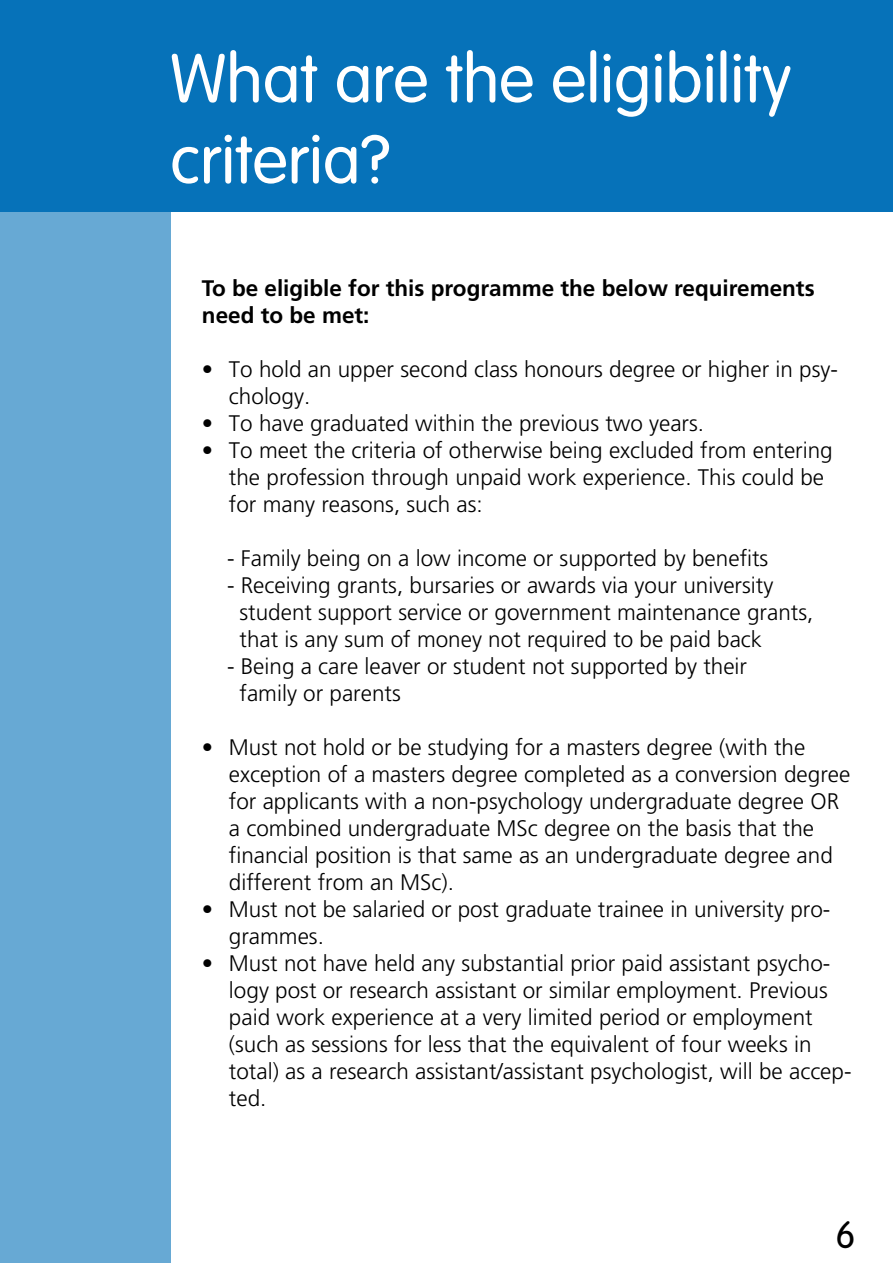
<style>
.page{position:relative;width:893px;height:1263px;background:#fff}
.page>*{position:absolute;margin:0;border:0;box-sizing:border-box;transform-origin:0 0}
.t1{font:300 67.5px/81px "VAG Rounded";color:#fff}
.t2{font:300 37.5px "VAG Rounded";color:#000}
.t3{font:300 22.5px/27px "Frutiger";color:#000}
.t4{font:700 22.5px/27px "Frutiger";color:#000}
</style>
<div class="page">
<div style="left:0;top:0;width:893px;height:212px;background:#0672b9"></div>
<div style="left:0;top:212px;width:170px;height:1051px;background:#67a9d4"></div>
<h1 class="t1" style="left:170px;top:40px;width:623px">What are the eligibility criteria?</h1>
<p class="t4" style="left:202px;top:275px;width:614px">To be eligible for this programme the below requirements need to be met:</p>
<p class="t3" style="left:229px;top:356px;width:610px;text-indent:-27px">• To hold an upper second class honours degree or higher in psy&shy;chology.</p>
<p class="t3" style="left:202px;top:410px;width:504px">• To have graduated within the previous two years.</p>
<p class="t3" style="left:229px;top:437px;width:605px;text-indent:-27px">• To meet the criteria of otherwise being excluded from entering the profession through unpaid work experience. This could be for many reasons, such as:</p>
<p class="t3" style="left:227px;top:545px;width:543px">- Family being on a low income or supported by benefits</p>
<p class="t3" style="left:239px;top:572px;width:575px;text-indent:-13px">- Receiving grants, bursaries or awards via your university student support service or government maintenance grants, that is any sum of money not required to be paid back</p>
<p class="t3" style="left:239px;top:653px;width:509px;text-indent:-13px">- Being a care leaver or student not supported by their family or parents</p>
<p class="t3" style="left:229px;top:734px;width:623px;text-indent:-27px">• Must not hold or be studying for a masters degree (with the exception of a masters degree completed as a conversion degree for applicants with a non-psychology undergraduate degree OR a combined undergraduate MSc degree on the basis that the financial position is that same as an undergraduate degree and different from an MSc).</p>
<p class="t3" style="left:229px;top:896px;width:603px;text-indent:-27px">• Must not be salaried or post graduate trainee in university pro&shy;grammes.</p>
<p class="t3" style="left:229px;top:950px;width:624px;text-indent:-27px">• Must not have held any substantial prior paid assistant psycho&shy;logy post or research assistant or similar employment. Previous paid work experience at a very limited period or employment (such as sessions for less that the equivalent of four weeks in total) as a research assistant/assistant psychologist, will be accep&shy;ted.</p>
<h2 class="t2" style="left:836px;top:1213px;width:22px">6</h2>
</div>
